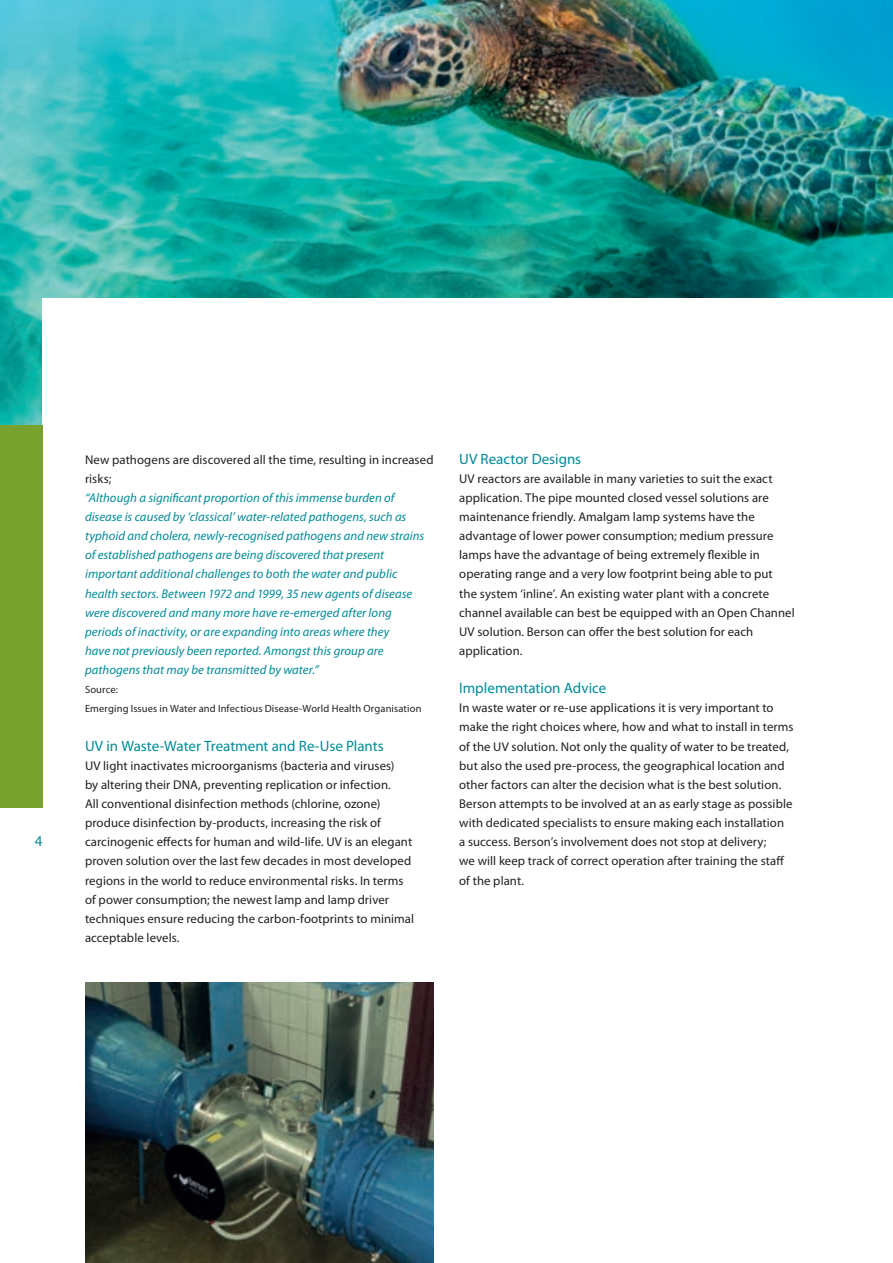
<style>
.page{position:relative;width:893px;height:1263px;background:#fff}
.page>*{position:absolute;margin:0;border:0;box-sizing:border-box;transform-origin:0 0}
.t1{font:15px "Myriad Pro";color:#008b98}
.t2{font:12.75px/19.2px "Myriad Pro";letter-spacing:.005em;color:#231f20}
.t3{font:italic 12.75px/19.2px "Myriad Pro";letter-spacing:.005em;color:#008b98}
.t4{font:10.5px/19.2px "Myriad Pro";letter-spacing:.01em;color:#231f20}
</style>
<div class="page">
<img style="left:0;top:0;width:893px;height:425px">
<div style="left:43px;top:298px;width:850px;height:364px;background:#fff"></div>
<div style="left:0;top:425px;width:43px;height:383px;background:#78a22d"></div>
<img style="left:85px;top:982px;width:349px;height:281px">
<p class="t1" style="left:35px;top:833px;width:9px">4</p>
<p class="t2" style="left:85px;top:450px;width:350px">New pathogens are discovered all the time, resulting in increased risks;</p>
<p class="t3" style="left:85px;top:488px;width:341px">“Although a significant proportion of this immense burden of disease is caused by ‘classical’ water-related pathogens, such as typhoid and cholera, newly-recognised pathogens and new strains of established pathogens are being discovered that present important additional challenges to both the water and public health sectors. Between 1972 and 1999, 35 new agents of disease were discovered and many more have re-emerged after long periods of inactivity, or are expanding into areas where they<br>have not previously been reported. Amongst this group are pathogens that may be transmitted by water.”</p>
<p class="t4" style="left:85px;top:680px;width:338px">Source:<br>Emerging Issues in Water and Infectious Disease-World Health Organisation</p>
<p class="t1" style="left:85px;top:737px;width:300px">UV in Waste-Water Treatment and Re-Use Plants</p>
<p class="t2" style="left:85px;top:756px;width:331px">UV light inactivates microorganisms (bacteria and viruses)<br>by altering their DNA, preventing replication or infection.<br>All conventional disinfection methods (chlorine, ozone) produce disinfection by-products, increasing the risk of carcinogenic effects for human and wild-life. UV is an elegant proven solution over the last few decades in most developed regions in the world to reduce environmental risks. In terms of power consumption; the newest lamp and lamp driver techniques ensure reducing the carbon-footprints to minimal acceptable levels.</p>
<p class="t1" style="left:459px;top:450px;width:123px">UV Reactor Designs</p>
<p class="t2" style="left:459px;top:469px;width:337px">UV reactors are available in many varieties to suit the exact application. The pipe mounted closed vessel solutions are maintenance friendly. Amalgam lamp systems have the advantage of lower power consumption; medium pressure lamps have the advantage of being extremely flexible in operating range and a very low footprint being able to put<br>the system ‘inline’. An existing water plant with a concrete channel available can best be equipped with an Open Channel UV solution. Berson can offer the best solution for each application.</p>
<p class="t1" style="left:459px;top:680px;width:148px">Implementation Advice</p>
<p class="t2" style="left:459px;top:699px;width:336px">In waste water or re-use applications it is very important to make the right choices where, how and what to install in terms of the UV solution. Not only the quality of water to be treated, but also the used pre-process, the geographical location and other factors can alter the decision what is the best solution.<br>Berson attempts to be involved at an as early stage as possible with dedicated specialists to ensure making each installation<br>a success. Berson’s involvement does not stop at delivery;<br>we will keep track of correct operation after training the staff of the plant.</p>
</div>
